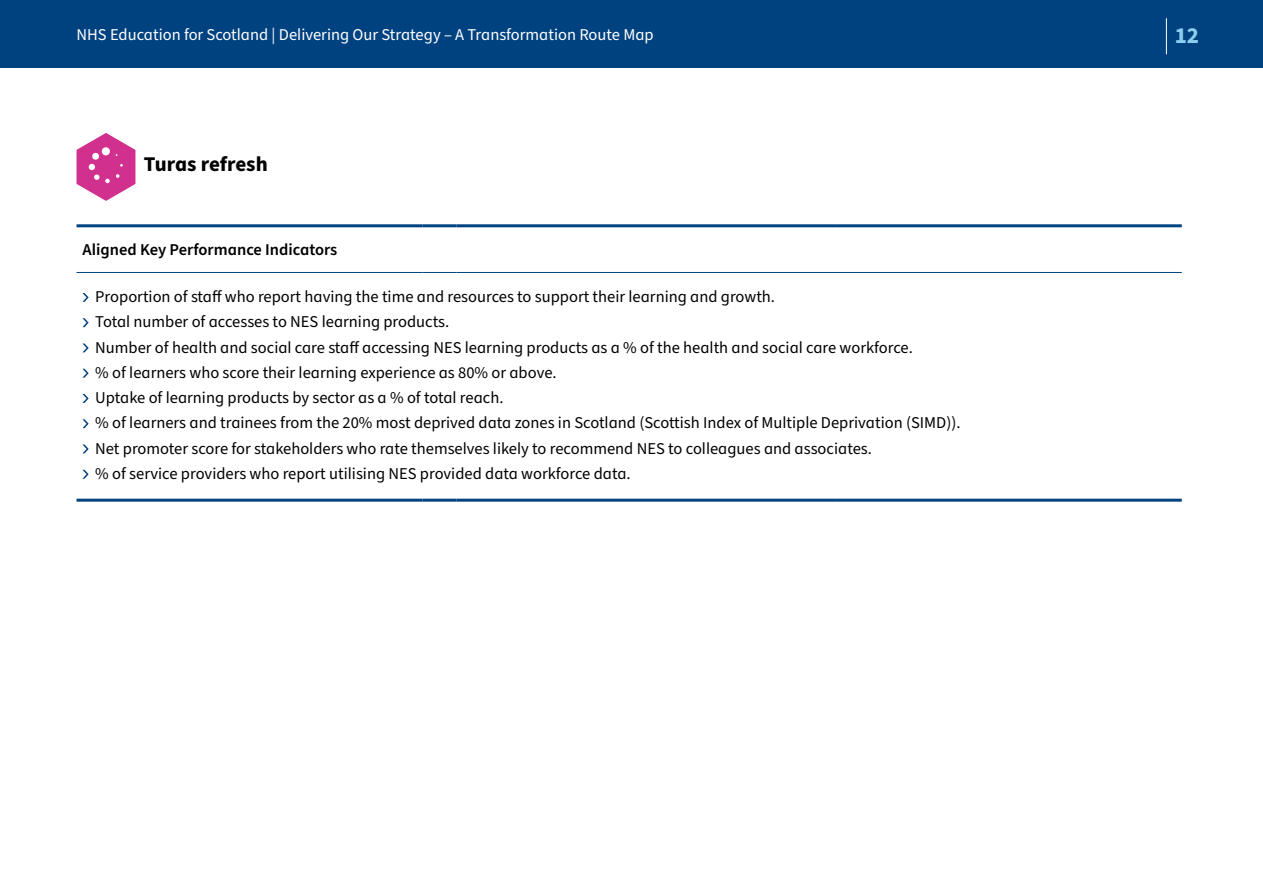
<style>
.page{position:relative;width:1263px;height:893px;background:#fff}
.page>*{position:absolute;margin:0;border:0;box-sizing:border-box;transform-origin:0 0}
.t1{font:700 22.95px "Source Sans Pro";color:#8dceef}
.BODY{font:700 21px "Source Sans Pro";letter-spacing:-.005em;color:#000}
.BODY-2{font:16.5px "Source Sans Pro";color:#000}
.t2{font:16.5px "Source Sans Pro";color:#fff}
.BODY-3{font:600 16.5px "Source Sans Pro";color:#000}
</style>
<div class="page">
<div style="left:0;top:0;width:1263px;height:67px;background:#004280"></div>
<hr style="left:1166px;top:18px;width:1px;height:36px;background:#fff">
<hr style="left:77px;top:499px;width:345px;height:3px;background:#004380">
<hr style="left:422px;top:499px;width:34px;height:3px;background:#004380">
<hr style="left:456px;top:499px;width:346px;height:3px;background:#004380">
<hr style="left:802px;top:499px;width:34px;height:3px;background:#004380">
<hr style="left:836px;top:499px;width:346px;height:3px;background:#004380">
<hr style="left:77px;top:272px;width:345px;height:1px;background:#004380">
<hr style="left:422px;top:272px;width:34px;height:1px;background:#004380">
<hr style="left:456px;top:272px;width:346px;height:1px;background:#004380">
<hr style="left:802px;top:272px;width:34px;height:1px;background:#004380">
<hr style="left:836px;top:272px;width:346px;height:1px;background:#004380">
<hr style="left:77px;top:224px;width:345px;height:3px;background:#004380">
<hr style="left:422px;top:224px;width:34px;height:3px;background:#004380">
<hr style="left:456px;top:224px;width:346px;height:3px;background:#004380">
<hr style="left:802px;top:224px;width:34px;height:3px;background:#004380">
<hr style="left:836px;top:224px;width:346px;height:3px;background:#004380">
<svg style="left:83px;top:293px;width:6px;height:9px"></svg>
<svg style="left:83px;top:318px;width:6px;height:9px"></svg>
<svg style="left:83px;top:343px;width:6px;height:9px"></svg>
<svg style="left:83px;top:369px;width:6px;height:9px"></svg>
<svg style="left:83px;top:394px;width:6px;height:9px"></svg>
<svg style="left:83px;top:419px;width:6px;height:9px"></svg>
<svg style="left:83px;top:444px;width:6px;height:9px"></svg>
<svg style="left:83px;top:470px;width:6px;height:9px"></svg>
<svg style="left:77px;top:133px;width:58px;height:68px"></svg>
<p class="t2" style="left:77px;top:23px;width:579px">NHS Education for Scotland | Delivering Our Strategy – A Transformation Route Map</p>
<h1 class="t1" style="left:1175px;top:20px;width:26px">12</h1>
<p class="BODY" style="left:144px;top:150px;width:125px">Turas refresh</p>
<p class="BODY-3" style="left:83px;top:239px;width:256px">Aligned Key Performance Indicators</p>
<p class="BODY-2" style="left:95px;top:286px;width:681px">Proportion of staff who report having the time and resources to support their learning and growth.</p>
<p class="BODY-2" style="left:95px;top:311px;width:355px">Total number of accesses to NES learning products.</p>
<p class="BODY-2" style="left:95px;top:336px;width:819px">Number of health and social care staff accessing NES learning products as a % of the health and social care workforce.</p>
<p class="BODY-2" style="left:95px;top:361px;width:463px">% of learners who score their learning experience as 80% or above.</p>
<p class="BODY-2" style="left:95px;top:387px;width:410px">Uptake of learning products by sector as a % of total reach.</p>
<p class="BODY-2" style="left:95px;top:412px;width:867px">% of learners and trainees from the 20% most deprived data zones in Scotland (Scottish Index of Multiple Deprivation (SIMD)).</p>
<p class="BODY-2" style="left:95px;top:437px;width:778px">Net promoter score for stakeholders who rate themselves likely to recommend NES to colleagues and associates.</p>
<p class="BODY-2" style="left:95px;top:462px;width:537px">% of service providers who report utilising NES provided data workforce data.</p>
</div>
